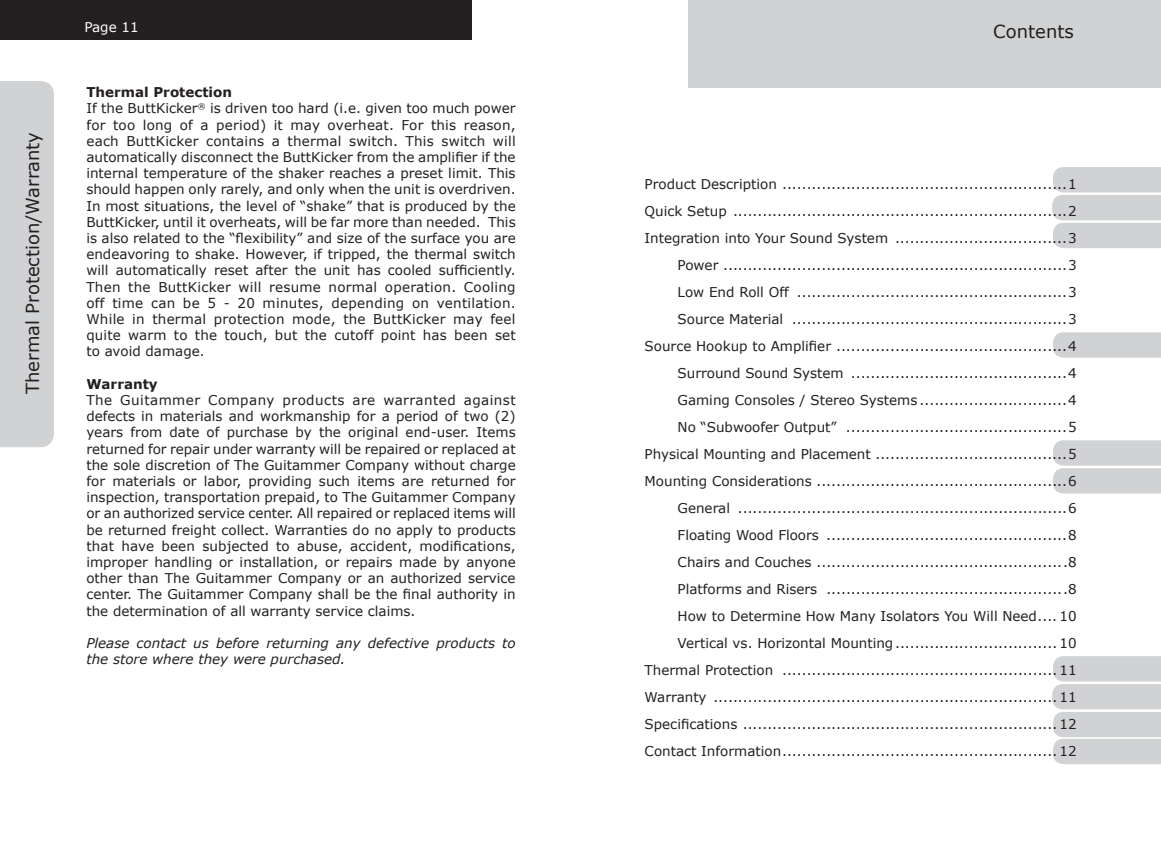
<style>
.page{position:relative;width:1161px;height:864px;background:#fff}
.page>*{position:absolute;margin:0;border:0;box-sizing:border-box;transform-origin:0 0}
.t1{font:18px "Verdana";color:#231f20}
.t2{font:13.5px/16.2px "Verdana";color:#231f20;text-align:right}
.t3{font:italic 13.5px/16.2px "Verdana";color:#231f20}
.t4{font:700 13.5px "Verdana";color:#231f20}
.t5{font:13.5px "Verdana";color:#fff}
.s1{font-weight:700}
</style>
<div class="page">
<div style="left:0;top:0;width:472px;height:40px;background:#231f20"></div>
<div style="left:0;top:81px;width:54px;height:366px;background:#d1d2d4"></div>
<svg style="left:1052px;top:656px;width:109px;height:108px"></svg>
<div style="left:688px;top:0;width:473px;height:88px;background:#d1d2d4"></div>
<svg style="left:1052px;top:167px;width:109px;height:327px"></svg>
<h1 class="t1" style="left:20px;top:394px;width:264px;rotate:-90deg">Thermal Protection/Warranty</h1>
<p class="t5" style="left:84px;top:18px;width:56px">Page 11</p>
<p class="t2" style="left:86px;top:84px;width:431px;text-align:left"><span class="s1">Thermal Protection<br></span>If the ButtKicker<sup>®</sup> is driven too hard (i.e. given too much power for too long of a period) it may overheat. For this reason, each ButtKicker contains a thermal switch. This switch will automatically disconnect the ButtKicker from the amplifier if the internal temperature of the shaker reaches a preset limit. This should happen only rarely, and only when the unit is overdriven.<br>In most situations, the level of “shake” that is produced by the ButtKicker, until it overheats, will be far more than needed. This is also related to the “flexibility” and size of the surface you are endeavoring to shake. However, if tripped, the thermal switch will automatically reset after the unit has cooled sufficiently.<br>Then the ButtKicker will resume normal operation. Cooling off time can be 5 - 20 minutes, depending on ventilation.<br>While in thermal protection mode, the ButtKicker may feel quite warm to the touch, but the cutoff point has been set to avoid damage.</p>
<p class="t4" style="left:86px;top:374px;width:73px">Warranty</p>
<p class="t2" style="left:86px;top:392px;width:431px;text-align:justify">The Guitammer Company products are warranted against defects in materials and workmanship for a period of two (2) years from date of purchase by the original end-user. Items returned for repair under warranty will be repaired or replaced at the sole discretion of The Guitammer Company without charge for materials or labor, providing such items are returned for inspection, transportation prepaid, to The Guitammer Company or an authorized service center. All repaired or replaced items will be returned freight collect. Warranties do no apply to products that have been subjected to abuse, accident, modifications, improper handling or installation, or repairs made by anyone other than The Guitammer Company or an authorized service center. The Guitammer Company shall be the final authority in the determination of all warranty service claims.</p>
<p class="t3" style="left:86px;top:635px;width:431px">Please contact us before returning any defective products to the store where they were purchased.</p>
<h1 class="t1" style="left:993px;top:19px;width:82px">Contents</h1>
<p class="t2" style="left:645px;top:170px;width:434px;line-height:27px">Product Description ..........................................................1<br>Quick Setup ....................................................................2<br>Integration into Your Sound System ...................................3<br>Power ......................................................................3<br>Low End Roll Off .......................................................3<br>Source Material ........................................................3<br>Source Hookup to Amplifier ...............................................4<br>Surround Sound System ............................................4<br>Gaming Consoles / Stereo Systems ..............................4<br>No “Subwoofer Output” .............................................5<br>Physical Mounting and Placement .......................................5<br>Mounting Considerations ...................................................6<br>General ...................................................................6<br>Floating Wood Floors .................................................8<br>Chairs and Couches ...................................................8<br>Platforms and Risers .................................................8<br>How to Determine How Many Isolators You Will Need.... 10<br>Vertical vs. Horizontal Mounting................................. 10<br>Thermal Protection ........................................................ 11<br>Warranty ...................................................................... 11<br>Specifications ................................................................ 12<br>Contact Information........................................................ 12</p>
</div>
